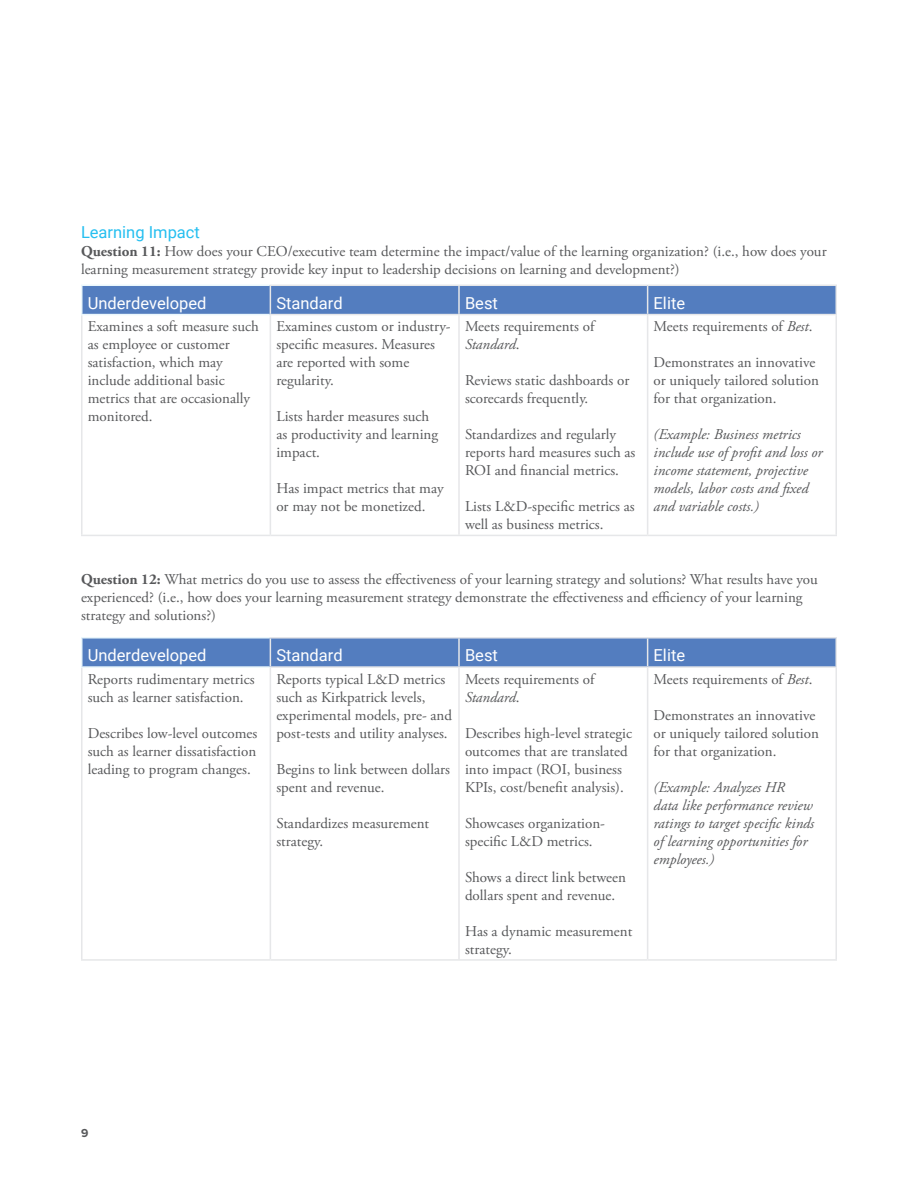
<style>
.page{position:relative;width:918px;height:1188px;background:#fff}
.page>*{position:absolute;margin:0;border:0;box-sizing:border-box;transform-origin:0 0}
.L2_Table_Header{font:16.5px "Roboto";color:#fff}
.L2_Header{font:16.5px "Roboto";color:#26bff0}
.paragraph_copy{font:15px/18px "Adobe Garamond Pro";color:#57585a}
.paragraph_copy-2{font:italic 15px/18px "Adobe Garamond Pro";color:#57585a}
.L2_Header-2{font:15px/18px "Adobe Garamond Pro";color:#57585a}
.t1{font:700 12px "Proxima Nova";color:#57585a}
.s1{font-weight:700}
.s2{font-style:italic}
</style>
<div class="page">
<hr style="left:81px;top:315px;width:1px;height:220px;background:#e6e7e9">
<hr style="left:81px;top:535px;width:189px;height:1px;background:#e6e7e9">
<hr style="left:270px;top:315px;width:1px;height:220px;background:#e6e7e9">
<hr style="left:270px;top:535px;width:189px;height:1px;background:#e6e7e9">
<hr style="left:458px;top:315px;width:2px;height:220px;background:#e6e7e9">
<hr style="left:459px;top:535px;width:189px;height:1px;background:#e6e7e9">
<hr style="left:647px;top:315px;width:1px;height:220px;background:#e6e7e9">
<hr style="left:836px;top:315px;width:1px;height:220px;background:#e6e7e9">
<hr style="left:648px;top:535px;width:189px;height:1px;background:#e6e7e9">
<svg style="left:81px;top:285px;width:756px;height:30px;background:#5c84c1"></svg>
<hr style="left:81px;top:285px;width:189px;height:1px;background:#ebf7fc">
<hr style="left:81px;top:314px;width:189px;height:1px;background:#ebf7fc">
<hr style="left:81px;top:668px;width:1px;height:291px;background:#e6e7e9">
<hr style="left:81px;top:959px;width:189px;height:2px;background:#e6e7e9">
<hr style="left:270px;top:668px;width:1px;height:291px;background:#e6e7e9">
<hr style="left:270px;top:959px;width:189px;height:2px;background:#e6e7e9">
<hr style="left:458px;top:668px;width:2px;height:291px;background:#e6e7e9">
<hr style="left:459px;top:959px;width:189px;height:2px;background:#e6e7e9">
<hr style="left:647px;top:668px;width:1px;height:291px;background:#e6e7e9">
<hr style="left:836px;top:668px;width:1px;height:291px;background:#e6e7e9">
<hr style="left:648px;top:959px;width:189px;height:2px;background:#e6e7e9">
<hr style="left:270px;top:637px;width:189px;height:2px;background:#e6e7e9">
<hr style="left:459px;top:637px;width:189px;height:2px;background:#e6e7e9">
<hr style="left:648px;top:637px;width:189px;height:2px;background:#e6e7e9">
<hr style="left:270px;top:666px;width:189px;height:2px;background:#e6e7e9">
<hr style="left:459px;top:666px;width:189px;height:2px;background:#e6e7e9">
<hr style="left:648px;top:666px;width:189px;height:2px;background:#e6e7e9">
<div style="left:81px;top:638px;width:756px;height:29px;background:#537dbf"></div>
<hr style="left:81px;top:637px;width:189px;height:2px;background:#ebf7fc">
<hr style="left:81px;top:666px;width:189px;height:2px;background:#ebf7fc">
<p class="L2_Header" style="left:81px;top:220px;width:120px">Learning Impact</p>
<p class="L2_Header-2" style="left:81px;top:243px;width:747px"><span class="s1">Question 11:</span> How does your CEO/executive team determine the impact/value of the learning organization? (i.e., how does your learning measurement strategy provide key input to leadership decisions on learning and development?)</p>
<p class="L2_Table_Header" style="left:88px;top:291px;width:120px">Underdeveloped</p>
<p class="L2_Table_Header" style="left:276px;top:291px;width:68px">Standard</p>
<p class="L2_Table_Header" style="left:465px;top:291px;width:34px">Best</p>
<p class="L2_Table_Header" style="left:654px;top:291px;width:33px">Elite</p>
<p class="paragraph_copy" style="left:88px;top:318px;width:173px">Examines a soft measure such as employee or customer satisfaction, which may include additional basic metrics that are occasionally monitored.</p>
<p class="paragraph_copy" style="left:276px;top:318px;width:176px">Examines custom or industry&shy;specific measures. Measures are reported with some regularity.</p>
<p class="paragraph_copy" style="left:465px;top:318px;width:131px">Meets requirements of<br><span class="s2">Standard</span>.</p>
<p class="paragraph_copy" style="left:465px;top:372px;width:166px">Reviews static dashboards or scorecards frequently.</p>
<p class="paragraph_copy" style="left:465px;top:426px;width:172px">Standardizes and regularly reports hard measures such as<br>ROI and financial metrics.</p>
<p class="paragraph_copy" style="left:465px;top:498px;width:171px">Lists L&amp;D-specific metrics as well as business metrics.</p>
<p class="paragraph_copy" style="left:654px;top:318px;width:160px">Meets requirements of <span class="s2">Best</span>.</p>
<p class="paragraph_copy" style="left:654px;top:354px;width:167px">Demonstrates an innovative or uniquely tailored solution for that organization.</p>
<p class="paragraph_copy-2" style="left:654px;top:426px;width:171px">(Example: Business metrics include use of profit and loss or income statement, projective models, labor costs and fixed and variable costs.)</p>
<p class="paragraph_copy" style="left:276px;top:408px;width:163px">Lists harder measures such as productivity and learning impact.</p>
<p class="paragraph_copy" style="left:276px;top:480px;width:169px">Has impact metrics that may or may not be monetized.</p>
<p class="paragraph_copy" style="left:81px;top:571px;width:738px"><span class="s1">Question 12:</span> What metrics do you use to assess the effectiveness of your learning strategy and solutions? What results have you experienced? (i.e., how does your learning measurement strategy demonstrate the effectiveness and efficiency of your learning strategy and solutions?)</p>
<p class="L2_Table_Header" style="left:88px;top:644px;width:120px">Underdeveloped</p>
<p class="L2_Table_Header" style="left:276px;top:644px;width:68px">Standard</p>
<p class="L2_Table_Header" style="left:465px;top:644px;width:34px">Best</p>
<p class="L2_Table_Header" style="left:654px;top:644px;width:33px">Elite</p>
<p class="paragraph_copy" style="left:88px;top:671px;width:168px">Reports rudimentary metrics such as learner satisfaction.</p>
<p class="paragraph_copy" style="left:88px;top:725px;width:171px;text-align:justify">Describes low-level outcomes such as learner dissatisfaction leading to program changes.</p>
<p class="paragraph_copy" style="left:276px;top:671px;width:177px">Reports typical L&amp;D metrics such as Kirkpatrick levels, experimental models, pre- and post-tests and utility analyses.</p>
<p class="paragraph_copy" style="left:276px;top:761px;width:175px">Begins to link between dollars spent and revenue.</p>
<p class="paragraph_copy" style="left:276px;top:815px;width:154px">Standardizes measurement strategy.</p>
<p class="paragraph_copy" style="left:465px;top:671px;width:131px">Meets requirements of<br><span class="s2">Standard</span>.</p>
<p class="paragraph_copy" style="left:465px;top:725px;width:169px">Describes high-level strategic outcomes that are translated into impact (ROI, business<br>KPIs, cost/benefit analysis).</p>
<p class="paragraph_copy" style="left:465px;top:815px;width:142px">Showcases organization&shy;specific L&amp;D metrics.</p>
<p class="paragraph_copy" style="left:465px;top:869px;width:162px">Shows a direct link between dollars spent and revenue.</p>
<p class="paragraph_copy" style="left:465px;top:923px;width:169px">Has a dynamic measurement strategy.</p>
<p class="paragraph_copy" style="left:654px;top:671px;width:160px">Meets requirements of <span class="s2">Best</span>.</p>
<p class="paragraph_copy" style="left:654px;top:707px;width:167px">Demonstrates an innovative or uniquely tailored solution for that organization.</p>
<p class="paragraph_copy-2" style="left:654px;top:779px;width:162px">(Example: Analyzes HR<br>data like performance review ratings to target specific kinds of learning opportunities for employees.)</p>
<p class="t1" style="left:81px;top:1124px;width:9px">9</p>
</div>
